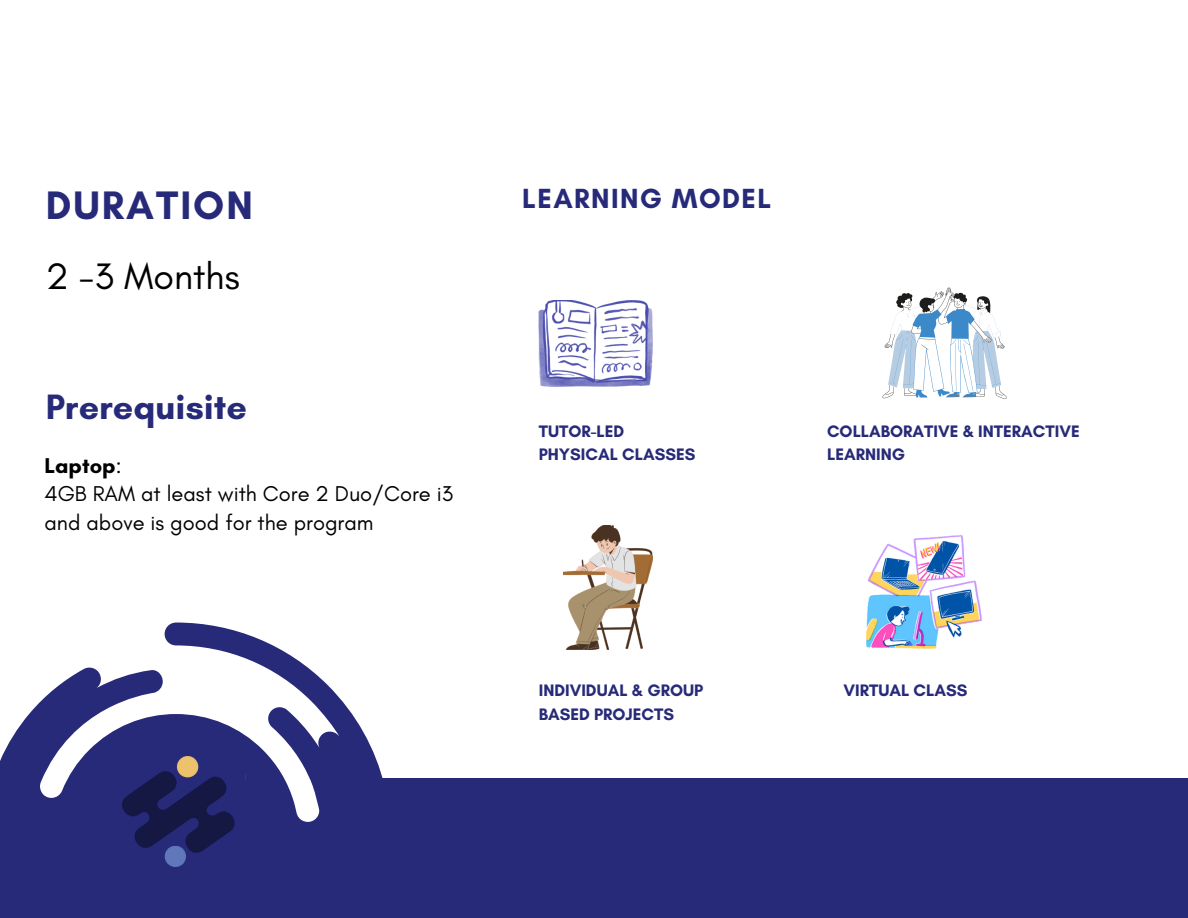
<style>
.page{position:relative;width:1188px;height:918px;background:#fff}
.page>*{position:absolute;margin:0;border:0;box-sizing:border-box;transform-origin:0 0}
.t1{font:700 40.5px "Glacial Indifference";letter-spacing:.05em;color:#272a79}
.t2{font:37.5px "Glacial Indifference";color:#000}
.t3{font:700 35.85px "Glacial Indifference";color:#272a79}
.t4{font:700 28.2px "Glacial Indifference";letter-spacing:.05em;color:#272a79}
.t5{font:21.9px/28.3px "Glacial Indifference";color:#000}
.t6{font:700 21.9px "Glacial Indifference";color:#000}
.t7{font:700 16.95px/23.2px "Glacial Indifference";color:#272a79}
.s1{font-weight:400}
</style>
<div class="page">
<svg style="left:0;top:623px;width:383px;height:295px;fill:#272a79"></svg>
<img style="left:123px;top:757px;width:123px;height:110px">
<div style="left:370px;top:778px;width:818px;height:140px;background:#272a79"></div>
<svg style="left:539px;top:300px;width:113px;height:86px"></svg>
<img style="left:866px;top:535px;width:115px;height:114px">
<svg style="left:563px;top:525px;width:90px;height:125px"></svg>
<svg style="left:882px;top:288px;width:125px;height:111px"></svg>
<p class="t1" style="left:46px;top:181px;width:209px">DURATION</p>
<p class="t2" style="left:46px;top:254px;width:196px">2 -3 Months</p>
<p class="t3" style="left:46px;top:385px;width:203px">Prerequisite</p>
<p class="t6" style="left:44px;top:452px;width:79px">Laptop<span class="s1">:</span></p>
<p class="t5" style="left:44px;top:480px;width:410px">4GB RAM at least with Core 2 Duo/Core i3 and above is good for the program</p>
<p class="t4" style="left:522px;top:181px;width:251px">LEARNING MODEL</p>
<p class="t7" style="left:539px;top:419px;width:87px">TUTOR-LED</p>
<p class="t7" style="left:539px;top:442px;width:158px">PHYSICAL CLASSES</p>
<p class="t7" style="left:827px;top:419px;width:254px">COLLABORATIVE &amp; INTERACTIVE<br>LEARNING</p>
<p class="t7" style="left:539px;top:679px;width:166px">INDIVIDUAL &amp; GROUP</p>
<p class="t7" style="left:539px;top:702px;width:137px">BASED PROJECTS</p>
<p class="t7" style="left:844px;top:679px;width:125px">VIRTUAL CLASS</p>
</div>
